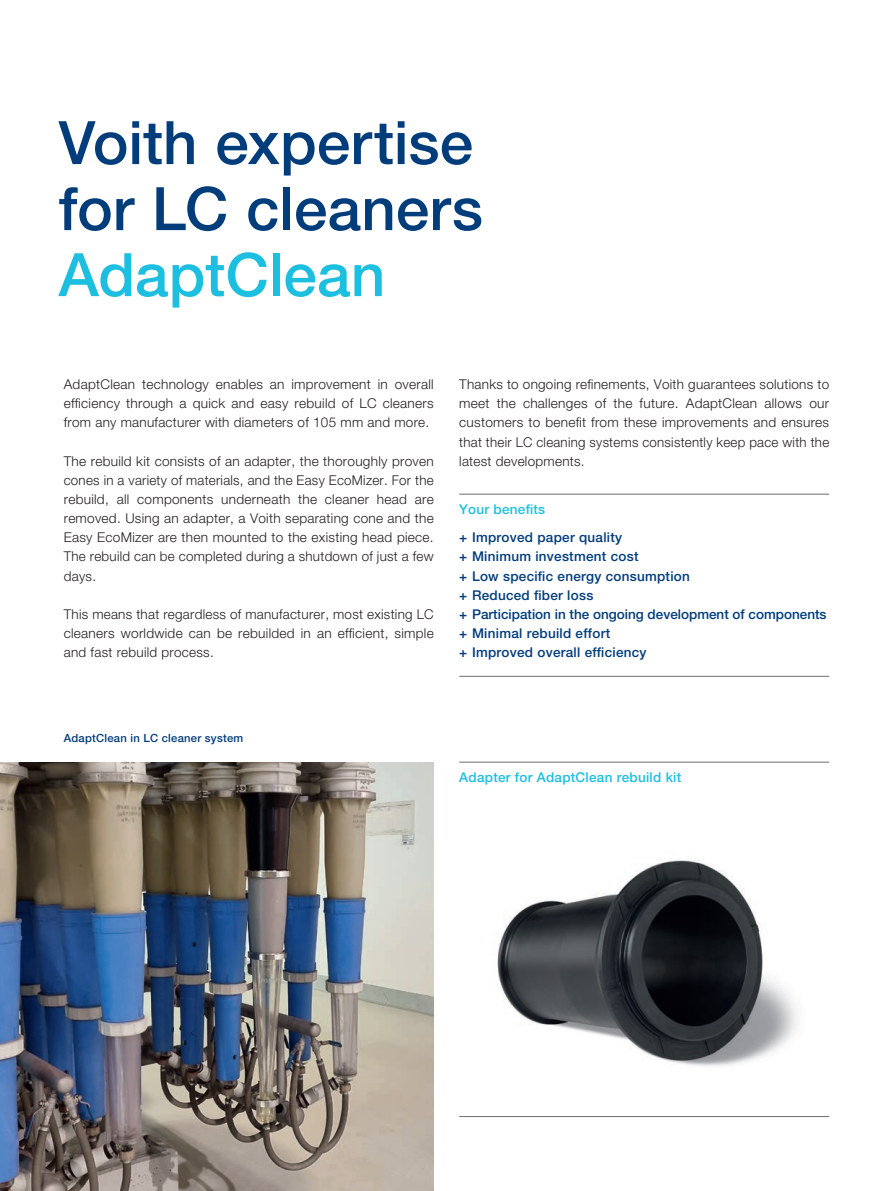
<style>
.page{position:relative;width:893px;height:1191px;background:#fff}
.page>*{position:absolute;margin:0;border:0;box-sizing:border-box;transform-origin:0 0}
.t1{font:500 60px/66px "Helvetica Neue LT Pro";color:#013c7b}
.t2{font:500 60px "Helvetica Neue LT Pro";color:#1cbfdf}
.t3{font:300 13.5px/19.2px "Helvetica Neue LT Pro";letter-spacing:.02em;color:#231f20;text-align:justify}
.t4{font:500 13.5px/19.2px "Helvetica Neue LT Pro";letter-spacing:.02em;color:#013c7b}
.t5{font:500 13.5px "Helvetica Neue LT Pro";letter-spacing:.02em;color:#1cbfdf}
.t6{font:500 11.25px "Helvetica Neue LT Pro";letter-spacing:.02em;color:#013c7b}
</style>
<div class="page">
<hr style="left:459px;top:494px;width:370px;height:1px;background:#6c6d70">
<hr style="left:459px;top:676px;width:370px;height:1px;background:#6c6d70">
<hr style="left:459px;top:1116px;width:370px;height:1px;background:#6c6d70">
<hr style="left:459px;top:761px;width:370px;height:1px;background:#6c6d70">
<img style="left:497px;top:860px;width:300px;height:206px">
<img style="left:0;top:762px;width:434px;height:429px">
<h1 class="t1" style="left:59px;top:109px;width:426px">Voith expertise for LC cleaners</h1>
<h1 class="t2" style="left:59px;top:239px;width:328px">AdaptClean</h1>
<p class="t3" style="left:64px;top:374px;width:371px">AdaptClean technology enables an improvement in overall efficiency through a quick and easy rebuild of LC cleaners from any manufacturer with diameters of 105 mm and more.</p>
<p class="t3" style="left:64px;top:451px;width:371px">The rebuild kit consists of an adapter, the thoroughly proven cones in a variety of materials, and the Easy EcoMizer. For the rebuild, all components underneath the cleaner head are removed. Using an adapter, a Voith separating cone and the Easy EcoMizer are then mounted to the existing head piece.<br>The rebuild can be completed during a shutdown of just a few days.</p>
<p class="t3" style="left:64px;top:604px;width:371px">This means that regardless of manufacturer, most existing LC cleaners worldwide can be rebuilded in an efficient, simple and fast rebuild process.</p>
<p class="t3" style="left:459px;top:374px;width:371px">Thanks to ongoing refinements, Voith guarantees solutions to meet the challenges of the future. AdaptClean allows our customers to benefit from these improvements and ensures that their LC cleaning systems consistently keep pace with the latest developments.</p>
<p class="t5" style="left:459px;top:501px;width:87px">Your benefits</p>
<p class="t4" style="left:459px;top:528px;width:369px">+ Improved paper quality<br>+ Minimum investment cost<br>+ Low specific energy consumption<br>+ Reduced fiber loss<br>+ Participation in the ongoing development of components + Minimal rebuild effort<br>+ Improved overall efficiency</p>
<p class="t6" style="left:64px;top:731px;width:181px">AdaptClean in LC cleaner system</p>
<p class="t5" style="left:459px;top:769px;width:223px">Adapter for AdaptClean rebuild kit</p>
</div>
